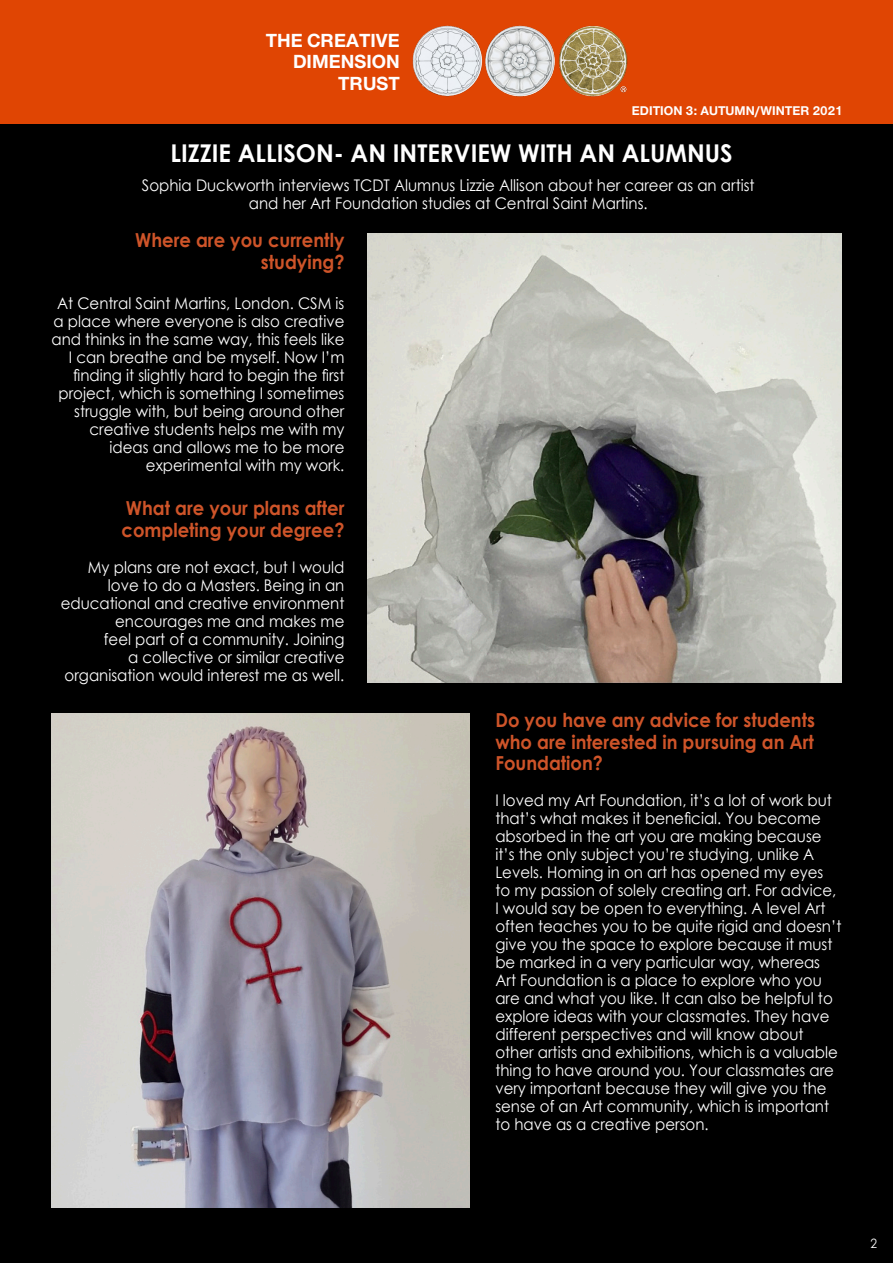
<style>
.page{position:relative;width:893px;height:1263px;background:#fff}
.page>*{position:absolute;margin:0;border:0;box-sizing:border-box;transform-origin:0 0}
.t1{font:700 24.45px "Century Gothic";color:#fff}
.t2{font:700 19.2px/21.6px "Century Gothic";color:#ce5429;text-align:right;scale:.93 1}
.t3{font:700 18px/21.6px "Nimbus Sans DV";color:#fff;text-align:right}
.t4{font:16.05px/18px "Century Gothic";color:#fff;text-align:right;scale:.93 1}
.t5{font:12.9px "Century Gothic";color:#fff;scale:.93 1}
.t6{font:700 12px "Nimbus Sans DV";color:#fff}
</style>
<div class="page">
<div style="left:0;top:123px;width:893px;height:1140px;background:#000"></div>
<div style="left:0;top:0;width:893px;height:123px;background:#e04503"></div>
<img style="left:413px;top:26px;width:214px;height:70px">
<img style="left:367px;top:234px;width:475px;height:448px">
<img style="left:51px;top:713px;width:418px;height:495px">
<p class="t3" style="left:266px;top:29px;width:136px">THE CREATIVE<br>DIMENSION<br>TRUST</p>
<p class="t6" style="left:632px;top:100px;width:212px">EDITION 3: AUTUMN/WINTER 2021</p>
<p class="t1" style="left:171px;top:134px;width:564px">LIZZIE ALLISON- AN INTERVIEW WITH AN ALUMNUS</p>
<p class="t4" style="left:142px;top:176px;width:660px;text-align:center">Sophia Duckworth interviews TCDT Alumnus Lizzie Allison about her career as an artist and her Art Foundation studies at Central Saint Martins.</p>
<p class="t2" style="left:135px;top:229px;width:226px">Where are you currently studying?</p>
<p class="t4" style="left:51px;top:294px;width:317px">At Central Saint Martins, London. CSM is a place where everyone is also creative and thinks in the same way, this feels like I can breathe and be myself. Now I’m finding it slightly hard to begin the first project, which is something I sometimes struggle with, but being around other creative students helps me with my ideas and allows me to be more experimental with my work.</p>
<p class="t2" style="left:122px;top:497px;width:241px;text-align:left">What are your plans after completing your degree?</p>
<p class="t4" style="left:61px;top:558px;width:307px">My plans are not exact, but I would love to do a Masters. Being in an educational and creative environment encourages me and makes me<br>feel part of a community. Joining<br>a collective or similar creative organisation would interest me as well.</p>
<p class="t2" style="left:495px;top:708px;width:345px;text-align:justify">Do you have any advice for students who are interested in pursuing an Art Foundation?</p>
<p class="t4" style="left:495px;top:791px;width:374px;text-align:left">I loved my Art Foundation, it’s a lot of work but that’s what makes it beneficial. You become absorbed in the art you are making because it’s the only subject you’re studying, unlike A Levels. Homing in on art has opened my eyes to my passion of solely creating art. For advice, I would say be open to everything. A level Art often teaches you to be quite rigid and doesn’t give you the space to explore because it must be marked in a very particular way, whereas Art Foundation is a place to explore who you are and what you like. It can also be helpful to explore ideas with your classmates. They have different perspectives and will know about other artists and exhibitions, which is a valuable thing to have around you. Your classmates are very important because they will give you the sense of an Art community, which is important to have as a creative person.</p>
<p class="t5" style="left:870px;top:1235px;width:9px">2</p>
</div>
